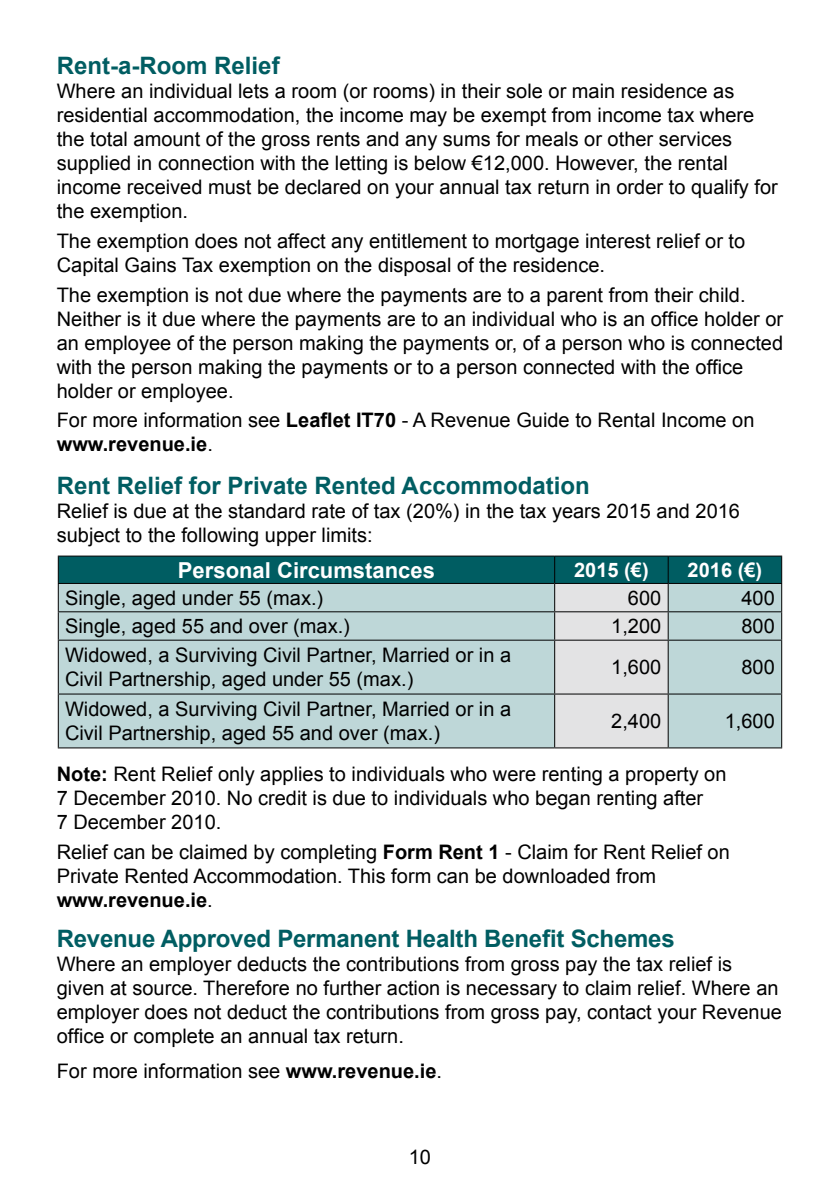
<style>
.page{position:relative;width:840px;height:1191px;background:#fff}
.page>*{position:absolute;margin:0;border:0;box-sizing:border-box;transform-origin:0 0}
.t1{font:700 24px "Arial";color:#005d62}
.t2{font:700 22px "Arial";color:#fff}
.t3{font:20px/24px "Arial";color:#000}
.t4{font:700 20px "Arial";color:#fff}
.s1{font-weight:700}
</style>
<div class="page">
<hr style="left:58px;top:555px;width:496px;height:1px;background:#000">
<hr style="left:554px;top:555px;width:113px;height:1px;background:#000">
<hr style="left:667px;top:555px;width:114px;height:1px;background:#000">
<svg style="left:58px;top:556px;width:723px;height:191px;background:#a4c2c4"></svg>
<hr style="left:58px;top:639px;width:496px;height:1px;background:#000">
<hr style="left:58px;top:640px;width:1px;height:53px;background:#000">
<hr style="left:554px;top:639px;width:113px;height:1px;background:#000">
<hr style="left:554px;top:640px;width:1px;height:53px;background:#000">
<hr style="left:667px;top:639px;width:114px;height:1px;background:#000">
<hr style="left:667px;top:640px;width:1px;height:53px;background:#000">
<hr style="left:780px;top:640px;width:1px;height:53px;background:#000">
<hr style="left:58px;top:693px;width:496px;height:1px;background:#000">
<hr style="left:58px;top:694px;width:1px;height:53px;background:#000">
<hr style="left:554px;top:693px;width:113px;height:1px;background:#000">
<hr style="left:554px;top:694px;width:1px;height:53px;background:#000">
<hr style="left:667px;top:693px;width:114px;height:1px;background:#000">
<hr style="left:667px;top:694px;width:1px;height:53px;background:#000">
<hr style="left:780px;top:694px;width:1px;height:53px;background:#000">
<hr style="left:58px;top:747px;width:496px;height:1px;background:#000">
<hr style="left:554px;top:747px;width:113px;height:1px;background:#000">
<hr style="left:667px;top:747px;width:114px;height:1px;background:#000">
<p class="t1" style="left:57px;top:50px;width:224px">Rent-a-Room Relief</p>
<p class="t3" style="left:57px;top:79px;width:722px">Where an individual lets a room (or rooms) in their sole or main residence as residential accommodation, the income may be exempt from income tax where the total amount of the gross rents and any sums for meals or other services supplied in connection with the letting is below €12,000. However, the rental income received must be declared on your annual tax return in order to qualify for the exemption.</p>
<p class="t3" style="left:57px;top:229px;width:689px">The exemption does not affect any entitlement to mortgage interest relief or to<br>Capital Gains Tax exemption on the disposal of the residence.</p>
<p class="t3" style="left:57px;top:283px;width:727px">The exemption is not due where the payments are to a parent from their child.<br>Neither is it due where the payments are to an individual who is an office holder or an employee of the person making the payments or, of a person who is connected with the person making the payments or to a person connected with the office holder or employee.</p>
<p class="t3" style="left:57px;top:408px;width:698px">For more information see <span class="s1">Leaflet IT70</span> - A Revenue Guide to Rental Income on <span class="s1">www.revenue.ie</span>.</p>
<p class="t1" style="left:57px;top:469px;width:534px">Rent Relief for Private Rented Accommodation</p>
<p class="t3" style="left:57px;top:499px;width:684px">Relief is due at the standard rate of tax (20%) in the tax years 2015 and 2016 subject to the following upper limits:</p>
<p class="t2" style="left:178px;top:555px;width:258px">Personal Circumstances</p>
<p class="t4" style="left:574px;top:557px;width:76px">2015 (€)</p>
<p class="t4" style="left:687px;top:557px;width:76px">2016 (€)</p>
<p class="t3" style="left:65px;top:586px;width:259px">Single, aged under 55 (max.)</p>
<p class="t3" style="left:627px;top:586px;width:35px">600</p>
<p class="t3" style="left:741px;top:586px;width:35px">400</p>
<p class="t3" style="left:65px;top:614px;width:286px">Single, aged 55 and over (max.)</p>
<p class="t3" style="left:611px;top:614px;width:52px">1,200</p>
<p class="t3" style="left:741px;top:614px;width:35px">800</p>
<p class="t3" style="left:65px;top:643px;width:447px">Widowed, a Surviving Civil Partner, Married or in a<br>Civil Partnership, aged under 55 (max.)</p>
<p class="t3" style="left:611px;top:655px;width:52px">1,600</p>
<p class="t3" style="left:741px;top:655px;width:35px">800</p>
<p class="t3" style="left:65px;top:697px;width:447px">Widowed, a Surviving Civil Partner, Married or in a<br>Civil Partnership, aged 55 and over (max.)</p>
<p class="t3" style="left:611px;top:709px;width:52px">2,400</p>
<p class="t3" style="left:724px;top:709px;width:52px">1,600</p>
<p class="t3" style="left:57px;top:762px;width:671px"><span class="s1">Note:</span> Rent Relief only applies to individuals who were renting a property on<br>7 December 2010. No credit is due to individuals who began renting after<br>7 December 2010.</p>
<p class="t3" style="left:57px;top:840px;width:674px">Relief can be claimed by completing <span class="s1">Form Rent 1</span> - Claim for Rent Relief on<br>Private Rented Accommodation. This form can be downloaded from <span class="s1">www.revenue.ie</span>.</p>
<p class="t1" style="left:57px;top:923px;width:619px">Revenue Approved Permanent Health Benefit Schemes</p>
<p class="t3" style="left:57px;top:952px;width:726px">Where an employer deducts the contributions from gross pay the tax relief is given at source. Therefore no further action is necessary to claim relief. Where an employer does not deduct the contributions from gross pay, contact your Revenue office or complete an annual tax return.</p>
<p class="t3" style="left:57px;top:1059px;width:386px">For more information see <span class="s1">www.revenue.ie</span>.</p>
<p class="t3" style="left:408px;top:1144px;width:24px">10</p>
</div>
